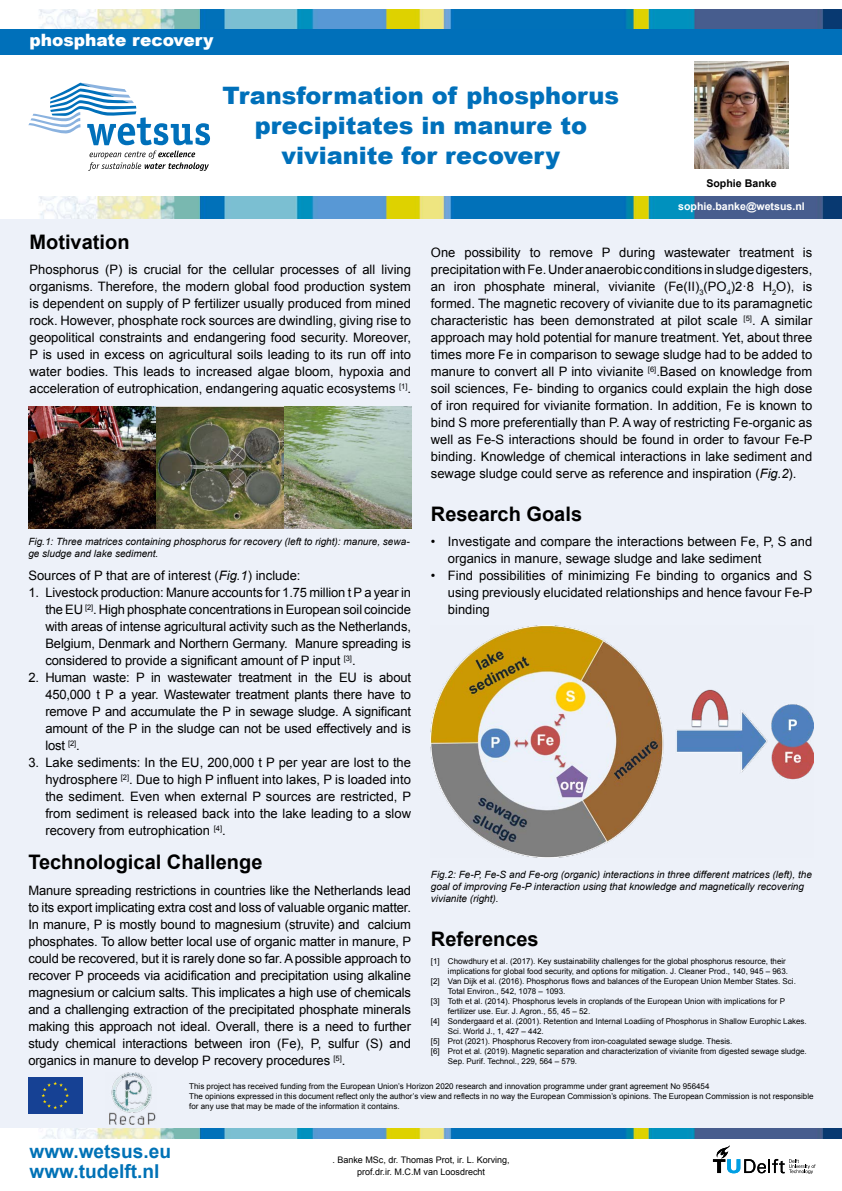
<style>
.page{position:relative;width:842px;height:1191px;background:#fff}
.page>*{position:absolute;margin:0;border:0;box-sizing:border-box;transform-origin:0 0}
.t1{font:900 24px/30px "Arial";color:#0070ba;text-align:center}
.t2{font:700 20px "Arial";color:#000}
.t3{font:700 19.1px/19.1px "Arial";color:#0072b6}
.t4{font:900 17px "Arial";color:#fff}
.t5{font:13px/17px "Arial";color:#000;text-align:justify}
.t6{font:700 10.6px "Arial";color:#fff}
.t7{font:700 10.6px "Arial";color:#000}
.t8{font:italic 10px/12px "Arial";color:#000}
.t9{font:9px/12px "Arial";color:#000;text-align:center}
.t10{font:8px/10px "Arial";color:#000}
.s1{font-style:italic}
</style>
<div class="page">
<div style="left:0;top:203px;width:842px;height:933px;background:#edf1f9"></div>
<img style="left:39px;top:9px;width:803px;height:20px">
<div style="left:0;top:29px;width:842px;height:26px;background:#0070ba"></div>
<img style="left:0;top:1128px;width:842px;height:10px">
<svg style="left:28px;top:83px;width:182px;height:88px"></svg>
<img style="left:0;top:196px;width:842px;height:22px">
<img style="left:695px;top:62px;width:93px;height:107px">
<img style="left:431px;top:626px;width:383px;height:231px">
<img style="left:28px;top:407px;width:383px;height:121px">
<div style="left:28px;top:1077px;width:54px;height:36px;background:#164194"></div>
<svg style="left:41px;top:1082px;width:28px;height:27px"></svg>
<img style="left:109px;top:1073px;width:47px;height:51px">
<svg style="left:713px;top:1145px;width:102px;height:29px"></svg>
<h3 class="t4" style="left:30px;top:28px;width:186px">phosphate recovery</h3>
<h1 class="t1" style="left:223px;top:80px;width:398px">Transformation of phosphorus precipitates in manure to vivianite for recovery</h1>
<p class="t7" style="left:706px;top:176px;width:72px">Sophie Banke</p>
<p class="t6" style="left:678px;top:199px;width:128px">sophie.banke@wetsus.nl</p>
<h2 class="t2" style="left:30px;top:228px;width:102px">Motivation</h2>
<p class="t5" style="left:30px;top:261px;width:383px">Phosphorus (P) is crucial for the cellular processes of all living organisms. Therefore, the modern global food production system is dependent on supply of P fertilizer usually produced from mined rock. However, phosphate rock sources are dwindling, giving rise to geopolitical constraints and endangering food security. Moreover, P is used in excess on agricultural soils leading to its run off into water bodies. This leads to increased algae bloom, hypoxia and acceleration of eutrophication, endangering aquatic ecosystems <sup>[1]</sup>.</p>
<p class="t5" style="left:431px;top:244px;width:383px">One possibility to remove P during wastewater treatment is precipitation with Fe. Under anaerobic conditions in sludge digesters, an iron phosphate mineral, vivianite (Fe(II)<sub>3</sub>(PO<sub>4</sub>)2·8 H<sub>2</sub>O), is formed. The magnetic recovery of vivianite due to its paramagnetic characteristic has been demonstrated at pilot scale <sup>[5]</sup>. A similar approach may hold potential for manure treatment. Yet, about three times more Fe in comparison to sewage sludge had to be added to manure to convert all P into vivianite <sup>[6]</sup>.Based on knowledge from soil sciences, Fe- binding to organics could explain the high dose of iron required for vivianite formation. In addition, Fe is known to bind S more preferentially than P. A way of restricting Fe-organic as well as Fe-S interactions should be found in order to favour Fe-P binding. Knowledge of chemical interactions in lake sediment and sewage sludge could serve as reference and inspiration (<span class="s1">Fig.2</span>).</p>
<h2 class="t2" style="left:431px;top:500px;width:153px">Research Goals</h2>
<p class="t5" style="left:448px;top:533px;width:366px;text-indent:-17px">• Investigate and compare the interactions between Fe, P, S and organics in manure, sewage sludge and lake sediment</p>
<p class="t5" style="left:448px;top:567px;width:366px;text-indent:-17px">• Find possibilities of minimizing Fe binding to organics and S using previously elucidated relationships and hence favour Fe-P binding</p>
<p class="t8" style="left:28px;top:535px;width:383px">Fig.1: Three matrices containing phosphorus for recovery (left to right): manure, sewa&shy;ge sludge and lake sediment.</p>
<p class="t5" style="left:28px;top:567px;width:274px">Sources of P that are of interest (<span class="s1">Fig.1</span>) include:</p>
<p class="t5" style="left:45px;top:584px;width:367px;text-indent:-17px">1. Livestock production: Manure accounts for 1.75 million t P a year in the EU <sup>[2]</sup>. High phosphate concentrations in European soil coincide with areas of intense agricultural activity such as the Netherlands, Belgium, Denmark and Northern Germany. Manure spreading is considered to provide a significant amount of P input <sup>[3]</sup>.</p>
<p class="t5" style="left:45px;top:669px;width:367px;text-indent:-17px">2. Human waste: P in wastewater treatment in the EU is about 450,000 t P a year. Wastewater treatment plants there have to remove P and accumulate the P in sewage sludge. A significant amount of the P in the sludge can not be used effectively and is lost <sup>[2]</sup>.</p>
<p class="t5" style="left:45px;top:754px;width:367px;text-indent:-17px">3. Lake sediments: In the EU, 200,000 t P per year are lost to the hydrosphere <sup>[2]</sup>. Due to high P influent into lakes, P is loaded into the sediment. Even when external P sources are restricted, P from sediment is released back into the lake leading to a slow recovery from eutrophication <sup>[4]</sup>.</p>
<h2 class="t2" style="left:28px;top:849px;width:236px">Technological Challenge</h2>
<p class="t5" style="left:28px;top:882px;width:384px">Manure spreading restrictions in countries like the Netherlands lead to its export implicating extra cost and loss of valuable organic matter.<br>In manure, P is mostly bound to magnesium (struvite) and calcium phosphates. To allow better local use of organic matter in manure, P could be recovered, but it is rarely done so far. A possible approach to recover P proceeds via acidification and precipitation using alkaline magnesium or calcium salts. This implicates a high use of chemicals and a challenging extraction of the precipitated phosphate minerals making this approach not ideal. Overall, there is a need to further study chemical interactions between iron (Fe), P, sulfur (S) and organics in manure to develop P recovery procedures <sup>[5]</sup>.</p>
<p class="t8" style="left:431px;top:868px;width:383px">Fig.2: Fe-P, Fe-S and Fe-org (organic) interactions in three different matrices (left), the goal of improving Fe-P interaction using that knowledge and magnetically recovering vivianite (right).</p>
<h2 class="t2" style="left:431px;top:925px;width:109px">References</h2>
<p class="t10" style="left:431px;top:956px;width:356px">[1] Chowdhury et al. (2017). Key sustainability challenges for the global phosphorus resource, their</p>
<p class="t10" style="left:448px;top:966px;width:342px">implications for global food security, and options for mitigation. J. Cleaner Prod., 140, 945 – 963.</p>
<p class="t10" style="left:431px;top:976px;width:367px">[2] Van Dijk et al. (2016). Phosphorus flows and balances of the European Union Member States. Sci.</p>
<p class="t10" style="left:448px;top:986px;width:119px">Total Environ., 542, 1078 – 1093.</p>
<p class="t10" style="left:431px;top:996px;width:356px">[3] Toth et al. (2014). Phosphorus levels in croplands of the European Union with implications for P</p>
<p class="t10" style="left:448px;top:1006px;width:144px">fertilizer use. Eur. J. Agron., 55, 45 – 52.</p>
<p class="t10" style="left:431px;top:1016px;width:377px">[4] Sondergaard et al. (2001). Retention and Internal Loadiing of Phosphorus in Shallow Europhic Lakes.</p>
<p class="t10" style="left:448px;top:1026px;width:97px">Sci. World J., 1, 427 – 442.</p>
<p class="t10" style="left:431px;top:1036px;width:303px">[5] Prot (2021). Phosphorus Recovery from iron-coagulated sewage sludge. Thesis.</p>
<p class="t10" style="left:431px;top:1046px;width:377px">[6] Prot et al. (2019). Magnetic separation and characterization of vivianite from digested sewage sludge.</p>
<p class="t10" style="left:448px;top:1056px;width:131px">Sep. Purif. Technol., 229, 564 – 579.</p>
<p class="t10" style="left:189px;top:1081px;width:626px">This project has received funding from the European Union’s Horizon 2020 research and innovation programme under grant agreement No 956454<br>The opinions expressed in this document reflect only the author’s view and reflects in no way the European Commission’s opinions. The European Commission is not responsible for any use that may be made of the information it contains.</p>
<h3 class="t3" style="left:30px;top:1142px;width:143px">www.wetsus.eu www.tudelft.nl</h3>
<p class="t9" style="left:332px;top:1153px;width:179px">. Banke MSc, dr. Thomas Prot, ir. L. Korving, prof.dr.ir. M.C.M van Loosdrecht</p>
</div>
